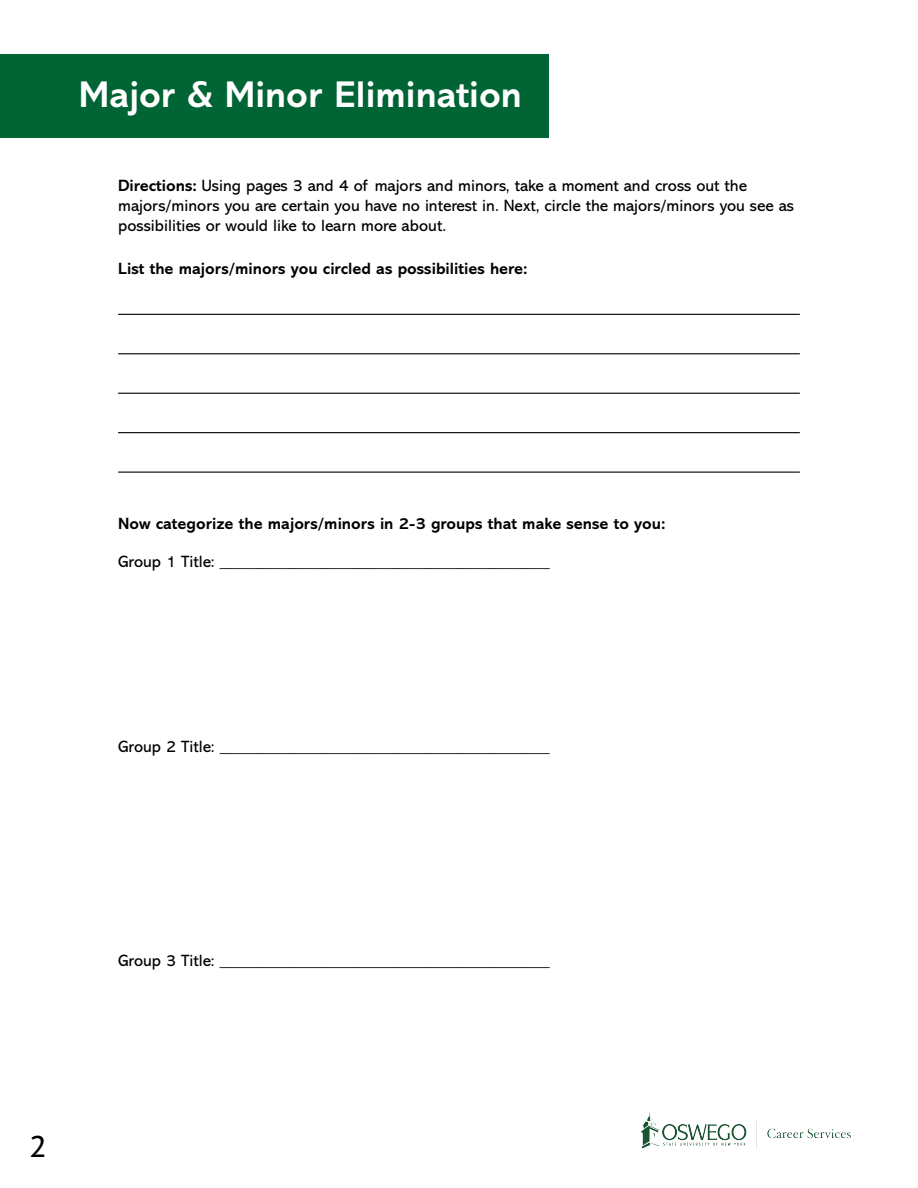
<style>
.page{position:relative;width:918px;height:1188px;background:#fff}
.page>*{position:absolute;margin:0;border:0;box-sizing:border-box;transform-origin:0 0}
.t1{font:700 37.5px "Abadi MT Pro";color:#fff}
.t2{font:30px "PT Sans Pro Caption";color:#000}
.t3{font:16.5px/19.8px "Abadi MT Pro";color:#000}
.t4{font:700 16.5px "Abadi MT Pro";color:#000}
.s1{font-weight:700}
</style>
<div class="page">
<div style="left:0;top:54px;width:548px;height:83px;background:#006434"></div>
<img style="left:641px;top:1112px;width:210px;height:37px">
<hr style="left:118px;top:314px;width:682px;height:1px;background:#000">
<hr style="left:118px;top:353px;width:682px;height:1px;background:#000">
<hr style="left:118px;top:393px;width:682px;height:1px;background:#000">
<hr style="left:118px;top:432px;width:682px;height:1px;background:#000">
<hr style="left:118px;top:472px;width:682px;height:1px;background:#000">
<h1 class="t1" style="left:79px;top:73px;width:445px">Major &amp; Minor Elimination</h1>
<p class="t3" style="left:118px;top:176px;width:677px"><span class="s1">Directions:</span> Using pages 3 and 4 of majors and minors, take a moment and cross out the majors/minors you are certain you have no interest in. Next, circle the majors/minors you see as possibilities or would like to learn more about.</p>
<p class="t4" style="left:118px;top:259px;width:411px">List the majors/minors you circled as possibilities here:</p>
<p class="t4" style="left:118px;top:514px;width:549px">Now categorize the majors/minors in 2-3 groups that make sense to you:</p>
<p class="t3" style="left:118px;top:551px;width:433px">Group 1 Title: ________________________________________</p>
<p class="t3" style="left:118px;top:737px;width:433px">Group 2 Title: ________________________________________</p>
<h2 class="t2" style="left:29px;top:1127px;width:19px">2</h2>
<p class="t3" style="left:118px;top:951px;width:433px">Group 3 Title: ________________________________________</p>
</div>
